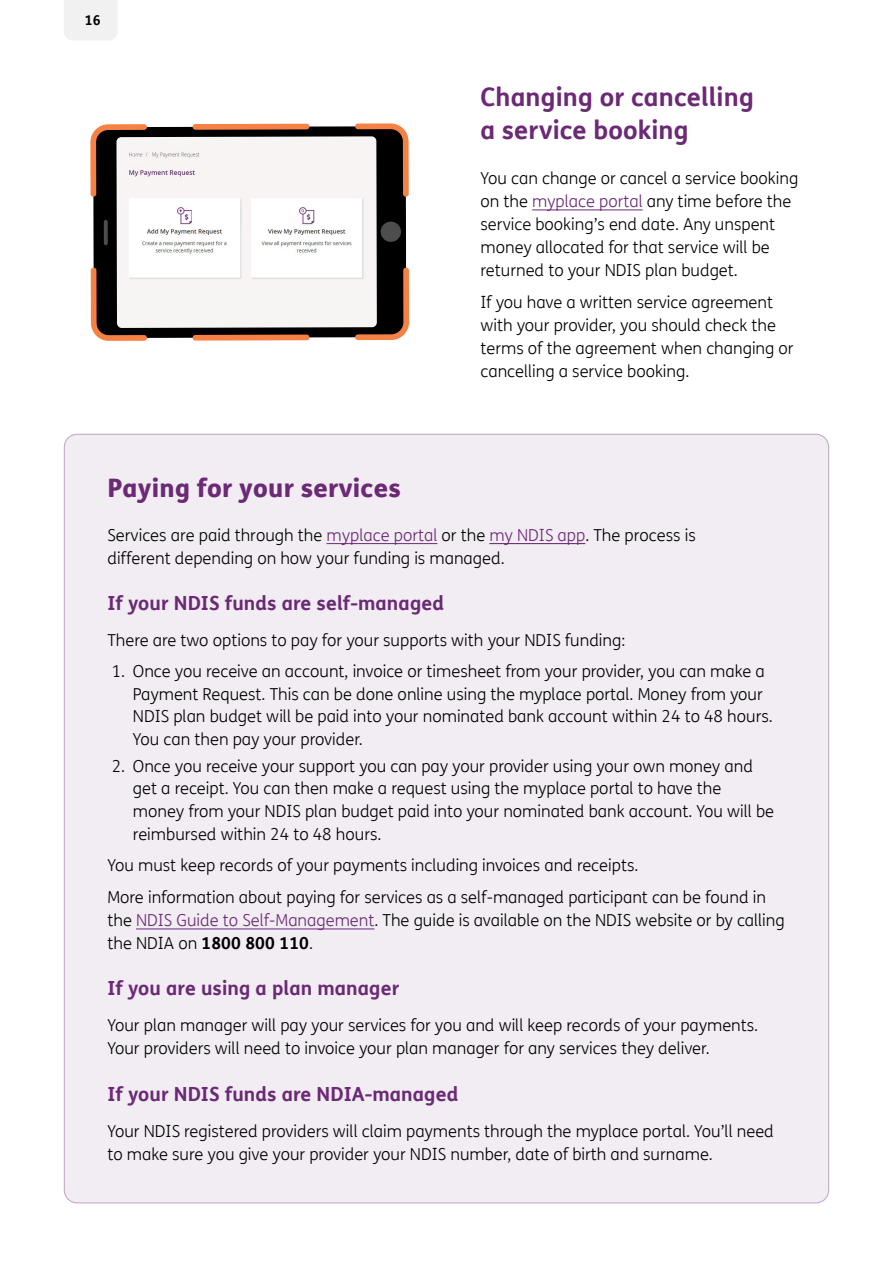
<style>
.page{position:relative;width:893px;height:1263px;background:#fff}
.page>*{position:absolute;margin:0;border:0;box-sizing:border-box;transform-origin:0 0}
.H4_big{font:700 25.5px/33.2px "FS Me Pro";letter-spacing:.005em;color:#6b2976}
.H4_big-2{font:800 25.5px "FS Me Pro";letter-spacing:.01em;color:#6b2976}
.t1{font:700 19.5px "FS Me Pro";letter-spacing:.005em;color:#6b2976}
.Body{font:300 16.5px/23.1px "FS Me Pro";color:#000}
.t2{font:700 13.5px "FS Me Pro";color:#000}
.s1{color:#6b2976}
.s2{font-weight:700}
</style>
<div class="page">
<div style="left:64px;top:0;width:53px;height:40px;background:#f1f1f2"></div>
<div style="left:93px;top:126px;width:313px;height:212px;background:#000"></div>
<div style="left:116px;top:136px;width:261px;height:192px;background:#f7f4f4"></div>
<svg style="left:104px;top:220px;width:4px;height:25px"></svg>
<div style="left:381px;top:222px;width:20px;height:20px;background:#4d4d4d;border-radius:50%"></div>
<svg style="left:193px;top:335px;width:116px;height:6px"></svg>
<svg style="left:193px;top:124px;width:116px;height:6px"></svg>
<svg style="left:90px;top:124px;width:57px;height:73px"></svg>
<svg style="left:355px;top:123px;width:54px;height:74px;background:#5e4639"></svg>
<svg style="left:91px;top:268px;width:56px;height:73px"></svg>
<svg style="left:355px;top:268px;width:54px;height:72px"></svg>
<img style="left:125px;top:143px;width:246px;height:143px">
<hr style="left:532px;top:210px;width:111px;height:1px;background:#6b2976">
<div style="left:64px;top:434px;width:765px;height:769px;background:#f1edf2;border-radius:13px"></div>
<hr style="left:136px;top:929px;width:238px;height:1px;background:#6b2976">
<hr style="left:326px;top:543px;width:111px;height:1px;background:#6b2976">
<hr style="left:489px;top:543px;width:96px;height:1px;background:#6b2976">
<p class="t2" style="left:85px;top:10px;width:17px">16</p>
<h4 class="H4_big" style="left:480px;top:79px;width:275px">Changing or cancelling a service booking</h4>
<p class="Body" style="left:480px;top:166px;width:319px">You can change or cancel a service booking on the <span class="s1">myplace portal</span> any time before the service booking’s end date. Any unspent money allocated for that service will be returned to your NDIS plan budget.</p>
<p class="Body" style="left:480px;top:290px;width:315px">If you have a written service agreement with your provider, you should check the terms of the agreement when changing or cancelling a service booking.</p>
<h4 class="H4_big-2" style="left:107px;top:467px;width:295px">Paying for your services</h4>
<p class="Body" style="left:107px;top:523px;width:590px">Services are paid through the <span class="s1">myplace portal</span> or the <span class="s1">my NDIS app</span>. The process is different depending on how your funding is managed.</p>
<h5 class="t1" style="left:107px;top:588px;width:338px">If your NDIS funds are self-managed</h5>
<p class="Body" style="left:107px;top:628px;width:519px">There are two options to pay for your supports with your NDIS funding:</p>
<p class="Body" style="left:133px;top:660px;width:641px;line-height:22.5px;text-indent:-21px">1. Once you receive an account, invoice or timesheet from your provider, you can make a Payment Request. This can be done online using the myplace portal. Money from your NDIS plan budget will be paid into your nominated bank account within 24 to 48 hours.<br>You can then pay your provider.</p>
<p class="Body" style="left:133px;top:754px;width:643px;line-height:22.6px;text-indent:-21px">2. Once you receive your support you can pay your provider using your own money and get a receipt. You can then make a request using the myplace portal to have the money from your NDIS plan budget paid into your nominated bank account. You will be reimbursed within 24 to 48 hours.</p>
<p class="Body" style="left:107px;top:853px;width:533px">You must keep records of your payments including invoices and receipts.</p>
<p class="Body" style="left:107px;top:885px;width:679px">More information about paying for services as a self-managed participant can be found in the <span class="s1">NDIS Guide to Self-Management</span>. The guide is available on the NDIS website or by calling the NDIA on <span class="s2">1800 800 110</span>.</p>
<h5 class="t1" style="left:107px;top:973px;width:293px">If you are using a plan manager</h5>
<p class="Body" style="left:107px;top:1013px;width:652px">Your plan manager will pay your services for you and will keep records of your payments.<br>Your providers will need to invoice your plan manager for any services they deliver.</p>
<h5 class="t1" style="left:107px;top:1079px;width:352px">If your NDIS funds are NDIA-managed</h5>
<p class="Body" style="left:107px;top:1119px;width:668px">Your NDIS registered providers will claim payments through the myplace portal. You’ll need to make sure you give your provider your NDIS number, date of birth and surname.</p>
</div>
